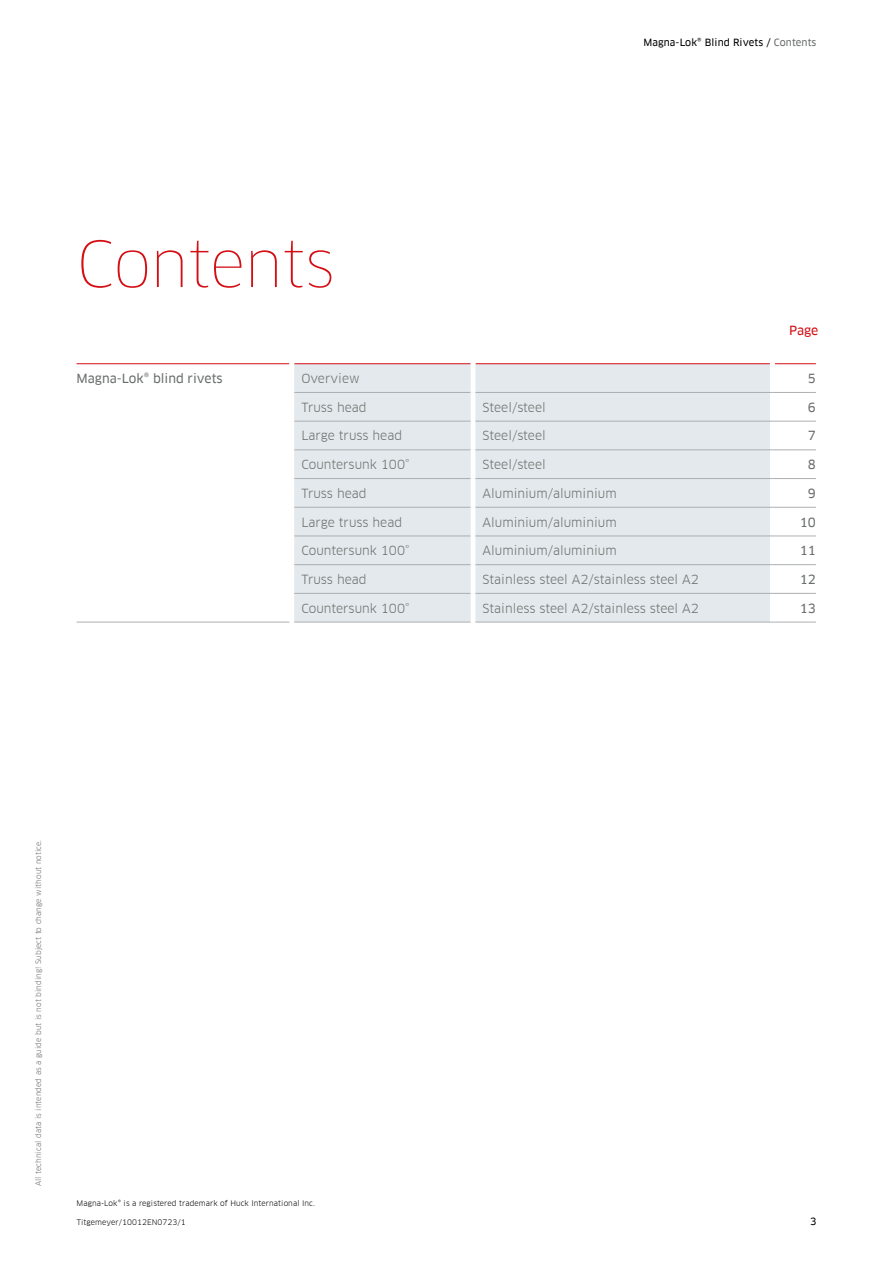
<style>
.page{position:relative;width:893px;height:1263px;background:#fff}
.page>*{position:absolute;margin:0;border:0;box-sizing:border-box;transform-origin:0 0}
.t1{font:100 61.8px "Clan Offc Pro";letter-spacing:-.01em;color:#d40f14}
.t2{font:12.3px "Clan Offc Pro";color:#6b6e6e}
.t3{font:12.3px "Clan Offc Pro News";color:#6b6e6e}
.t4{font:12.3px "Clan Offc Pro News";color:#d40f14}
.t5{font:9.75px "Clan Offc Pro News";letter-spacing:.01em;color:#000}
.t6{font:7.5px "Clan Offc Pro";letter-spacing:.01em;color:#000}
.t7{font:7.5px "Clan Offc Pro";letter-spacing:.01em;color:#6b6e6e}
.s1{color:#6b6e6e}
</style>
<div class="page">
<div style="left:294px;top:364px;width:476px;height:258px;background:#e3e9ec"></div>
<hr style="left:77px;top:363px;width:212px;height:1px;background:#d40f14">
<hr style="left:294px;top:363px;width:177px;height:1px;background:#d40f14">
<hr style="left:475px;top:363px;width:295px;height:1px;background:#d40f14">
<hr style="left:775px;top:363px;width:41px;height:1px;background:#d40f14">
<hr style="left:294px;top:392px;width:177px;height:1px;background:#acafb2">
<hr style="left:294px;top:421px;width:177px;height:1px;background:#acafb2">
<hr style="left:294px;top:450px;width:177px;height:1px;background:#acafb2">
<hr style="left:294px;top:478px;width:177px;height:1px;background:#acafb2">
<hr style="left:294px;top:507px;width:177px;height:1px;background:#acafb2">
<hr style="left:294px;top:536px;width:177px;height:1px;background:#acafb2">
<hr style="left:294px;top:564px;width:177px;height:1px;background:#acafb2">
<hr style="left:294px;top:593px;width:177px;height:1px;background:#acafb2">
<hr style="left:294px;top:622px;width:177px;height:1px;background:#acafb2">
<hr style="left:471px;top:364px;width:4px;height:28px;background:#fff">
<hr style="left:471px;top:392px;width:4px;height:29px;background:#fff">
<hr style="left:471px;top:421px;width:4px;height:29px;background:#fff">
<hr style="left:471px;top:450px;width:4px;height:28px;background:#fff">
<hr style="left:471px;top:478px;width:4px;height:29px;background:#fff">
<hr style="left:471px;top:507px;width:4px;height:29px;background:#fff">
<hr style="left:471px;top:536px;width:4px;height:29px;background:#fff">
<hr style="left:471px;top:565px;width:4px;height:28px;background:#fff">
<hr style="left:471px;top:593px;width:4px;height:29px;background:#fff">
<hr style="left:475px;top:392px;width:297px;height:1px;background:#acafb2">
<hr style="left:772px;top:392px;width:44px;height:1px;background:#acafb2">
<hr style="left:475px;top:421px;width:297px;height:1px;background:#acafb2">
<hr style="left:772px;top:421px;width:44px;height:1px;background:#acafb2">
<hr style="left:475px;top:450px;width:297px;height:1px;background:#acafb2">
<hr style="left:772px;top:450px;width:44px;height:1px;background:#acafb2">
<hr style="left:475px;top:478px;width:297px;height:1px;background:#acafb2">
<hr style="left:772px;top:478px;width:44px;height:1px;background:#acafb2">
<hr style="left:475px;top:507px;width:297px;height:1px;background:#acafb2">
<hr style="left:772px;top:507px;width:44px;height:1px;background:#acafb2">
<hr style="left:475px;top:536px;width:297px;height:1px;background:#acafb2">
<hr style="left:772px;top:536px;width:44px;height:1px;background:#acafb2">
<hr style="left:475px;top:564px;width:297px;height:1px;background:#acafb2">
<hr style="left:772px;top:564px;width:44px;height:1px;background:#acafb2">
<hr style="left:475px;top:593px;width:297px;height:1px;background:#acafb2">
<hr style="left:772px;top:593px;width:44px;height:1px;background:#acafb2">
<hr style="left:475px;top:622px;width:297px;height:1px;background:#acafb2">
<hr style="left:772px;top:622px;width:44px;height:1px;background:#acafb2">
<hr style="left:77px;top:622px;width:212px;height:1px;background:#acafb2">
<h1 class="t1" style="left:77px;top:228px;width:260px">Contents</h1>
<p class="t5" style="left:643px;top:37px;width:175px">Magna-Lok® Blind Rivets / <span class="s1">Contents</span></p>
<p class="t4" style="left:789px;top:324px;width:31px">Page</p>
<p class="t3" style="left:77px;top:371px;width:148px">Magna-Lok® blind rivets</p>
<p class="t2" style="left:301px;top:371px;width:60px">Overview</p>
<p class="t3" style="left:808px;top:371px;width:10px">5</p>
<p class="t2" style="left:301px;top:400px;width:67px">Truss head</p>
<p class="t2" style="left:483px;top:400px;width:65px">Steel/steel</p>
<p class="t3" style="left:808px;top:400px;width:10px">6</p>
<p class="t2" style="left:301px;top:429px;width:102px">Large truss head</p>
<p class="t2" style="left:483px;top:429px;width:65px">Steel/steel</p>
<p class="t3" style="left:808px;top:429px;width:10px">7</p>
<p class="t2" style="left:301px;top:457px;width:110px">Countersunk 100°</p>
<p class="t2" style="left:483px;top:457px;width:65px">Steel/steel</p>
<p class="t3" style="left:808px;top:457px;width:10px">8</p>
<p class="t2" style="left:301px;top:486px;width:67px">Truss head</p>
<p class="t2" style="left:483px;top:486px;width:135px">Aluminium/aluminium</p>
<p class="t3" style="left:808px;top:486px;width:10px">9</p>
<p class="t2" style="left:301px;top:515px;width:102px">Large truss head</p>
<p class="t2" style="left:483px;top:515px;width:135px">Aluminium/aluminium</p>
<p class="t3" style="left:800px;top:515px;width:18px">10</p>
<p class="t2" style="left:301px;top:543px;width:110px">Countersunk 100°</p>
<p class="t2" style="left:483px;top:543px;width:135px">Aluminium/aluminium</p>
<p class="t3" style="left:800px;top:543px;width:18px">11</p>
<p class="t2" style="left:301px;top:572px;width:67px">Truss head</p>
<p class="t2" style="left:483px;top:572px;width:218px">Stainless steel A2/stainless steel A2</p>
<p class="t3" style="left:800px;top:572px;width:18px">12</p>
<p class="t2" style="left:301px;top:601px;width:110px">Countersunk 100°</p>
<p class="t2" style="left:483px;top:601px;width:218px">Stainless steel A2/stainless steel A2</p>
<p class="t3" style="left:800px;top:601px;width:18px">13</p>
<p class="t7" style="left:34px;top:1186px;width:348px;rotate:-90deg">All technical data is intended as a guide but is not binding! Subject to change without notice.</p>
<p class="t6" style="left:77px;top:1198px;width:240px">Magna-Lok® is a registered trademark of Huck International Inc.</p>
<p class="t6" style="left:77px;top:1217px;width:110px">Titgemeyer/10012EN0723/1</p>
<p class="t5" style="left:810px;top:1215px;width:8px">3</p>
</div>
